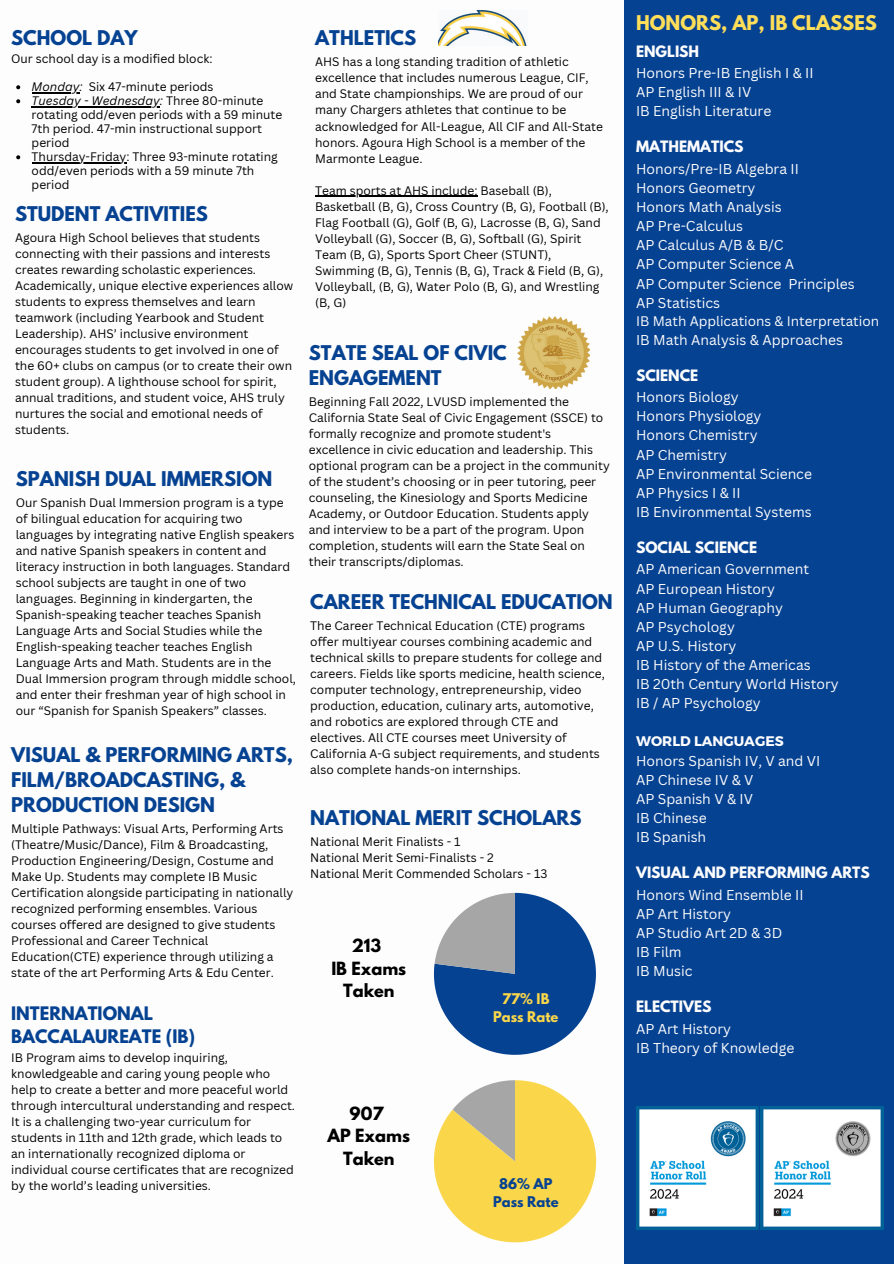
<style>
.page{position:relative;width:894px;height:1264px;background:#fff}
.page>*{position:absolute;margin:0;border:0;box-sizing:border-box;transform-origin:0 0}
.t1{font:700 18px/25px "League Spartan";color:#064292}
.t2{font:700 18px "League Spartan";color:#ffde59}
.t3{font:700 16.5px/23px "League Spartan";color:#064292}
.t4{font:700 16.05px/22.5px "League Spartan";color:#000;text-align:center}
.t5{font:13.95px/19px "Canva Sans";color:#fdfdfd}
.t6{font:700 13.95px/21.3px "League Spartan";color:#fdfdfd}
.t7{font:700 13.95px "Montserrat";color:#fdfdfd}
.t8{font:13.5px "Canva Sans";color:#fdfdfd}
.t9{font:700 13.05px/18px "League Spartan";color:#064292;text-align:center}
.t10{font:700 13.05px/18px "League Spartan";color:#fad74a;text-align:center}
.t11{font:12px/16px "Canva Sans";color:#000}
.t12{font:italic 12px "Canva Sans";color:#000}
.s1{font-style:italic}
.s2{font-family:"League Spartan";font-weight:700}
.s3{font-family:"Canva Sans";font-weight:400}
</style>
<div class="page">
<div style="left:624px;top:0;width:269px;height:1263px;background:#064292"></div>
<svg style="left:434px;top:1080px;width:162px;height:162px"></svg>
<img style="left:438px;top:10px;width:89px;height:35px">
<img style="left:517px;top:316px;width:72px;height:72px">
<svg style="left:434px;top:892px;width:161px;height:162px"></svg>
<img style="left:760px;top:1106px;width:123px;height:123px">
<img style="left:636px;top:1106px;width:122px;height:123px">
<hr style="left:315px;top:195px;width:162px;height:1px;background:#000">
<svg style="left:16px;top:85px;width:4px;height:4px"></svg>
<hr style="left:32px;top:92px;width:48px;height:1px;background:#000">
<svg style="left:16px;top:99px;width:4px;height:4px"></svg>
<hr style="left:32px;top:106px;width:128px;height:1px;background:#000">
<svg style="left:16px;top:155px;width:4px;height:4px"></svg>
<hr style="left:32px;top:162px;width:94px;height:1px;background:#000">
<h4 class="t1" style="left:11px;top:28px;width:128px">SCHOOL DAY</h4>
<p class="t11" style="left:11px;top:51px;width:203px">Our school day is a modified block:</p>
<h4 class="t12" style="left:32px;top:78px;width:53px">Monday:</h4>
<p class="t11" style="left:32px;top:80px;width:233px;line-height:14px;text-indent:57px">Six 47-minute periods<br><span class="s1">Tuesday - Wednesday:</span> Three 80-minute</p>
<h4 class="t11" style="left:32px;top:108px;width:252px;line-height:14px">rotating odd/even periods with a 59 minute 7th period. 47-min instructional support period<br>Thursday-Friday: Three 93-minute rotating odd/even periods with a 59 minute 7th</h4>
<p class="t11" style="left:32px;top:177px;width:39px">period</p>
<h4 class="t1" style="left:15px;top:204px;width:194px">STUDENT ACTIVITIES</h4>
<p class="t11" style="left:15px;top:229px;width:280px">Agoura High School believes that students connecting with their passions and interests creates rewarding scholastic experiences.<br>Academically, unique elective experiences allow students to express themselves and learn teamwork (including Yearbook and Student Leadership). AHS’ inclusive environment encourages students to get involved in one of the 60+ clubs on campus (or to create their own student group). A lighthouse school for spirit, annual traditions, and student voice, AHS truly nurtures the social and emotional needs of students.</p>
<p class="t1" style="left:16px;top:469px;width:258px">SPANISH DUAL IMMERSION</p>
<h4 class="t11" style="left:16px;top:494px;width:282px">Our Spanish Dual Immersion program is a type of bilingual education for acquiring two languages by integrating native English speakers and native Spanish speakers in content and literacy instruction in both languages. Standard school subjects are taught in one of two languages. Beginning in kindergarten, the Spanish-speaking teacher teaches Spanish Language Arts and Social Studies while the English-speaking teacher teaches English Language Arts and Math. Students are in the Dual Immersion program through middle school, and enter their freshman year of high school in our “Spanish for Spanish Speakers” classes.</h4>
<h4 class="t1" style="left:11px;top:744px;width:283px">VISUAL &amp; PERFORMING ARTS,<br>FILM/BROADCASTING, &amp;<br>PRODUCTION DESIGN</h4>
<p class="t11" style="left:11px;top:820px;width:283px">Multiple Pathways: Visual Arts, Performing Arts (Theatre/Music/Dance), Film &amp; Broadcasting, Production Engineering/Design, Costume and Make Up. Students may complete IB Music Certification alongside participating in nationally recognized performing ensembles. Various courses offered are designed to give students Professional and Career Technical Education(CTE) experience through utilizing a state of the art Performing Arts &amp; Edu Center.</p>
<h4 class="t3" style="left:11px;top:1003px;width:185px">INTERNATIONAL<br>BACCALAUREATE (IB)</h4>
<h4 class="t11" style="left:11px;top:1048px;width:285px">IB Program aims to develop inquiring, knowledgeable and caring young people who help to create a better and more peaceful world through intercultural understanding and respect.<br>It is a challenging two-year curriculum for students in 11th and 12th grade, which leads to an internationally recognized diploma or individual course certificates that are recognized by the world’s leading universities.</h4>
<h4 class="t1" style="left:315px;top:28px;width:103px">ATHLETICS</h4>
<p class="t11" style="left:315px;top:54px;width:289px">AHS has a long standing tradition of athletic excellence that includes numerous League, CIF, and State championships. We are proud of our many Chargers athletes that continue to be acknowledged for All-League, All CIF and All-State honors. Agoura High School is a member of the Marmonte League.</p>
<h4 class="t11" style="left:315px;top:182px;width:295px">Team sports at AHS include: Baseball (B), Basketball (B, G), Cross Country (B, G), Football (B), Flag Football (G), Golf (B, G), Lacrosse (B, G), Sand Volleyball (G), Soccer (B, G), Softball (G), Spirit Team (B, G), Sports Sport Cheer (STUNT), Swimming (B, G), Tennis (B, G), Track &amp; Field (B, G), Volleyball, (B, G), Water Polo (B, G), and Wrestling (B, G)</h4>
<p class="t1" style="left:309px;top:342px;width:199px">STATE SEAL OF CIVIC<br>ENGAGEMENT</p>
<p class="t11" style="left:309px;top:393px;width:302px">Beginning Fall 2022, LVUSD implemented the California State Seal of Civic Engagement (SSCE) to formally recognize and promote student's excellence in civic education and leadership. This optional program can be a project in the community of the student’s choosing or in peer tutoring, peer counseling, the Kinesiology and Sports Medicine Academy, or Outdoor Education. Students apply and interview to be a part of the program. Upon completion, students will earn the State Seal on their transcripts/diplomas.</p>
<p class="t1" style="left:310px;top:592px;width:304px">CAREER TECHNICAL EDUCATION</p>
<p class="t11" style="left:310px;top:617px;width:296px">The Career Technical Education (CTE) programs offer multiyear courses combining academic and technical skills to prepare students for college and careers. Fields like sports medicine, health science, computer technology, entrepreneurship, video production, education, culinary arts, automotive, and robotics are explored through CTE and electives. All CTE courses meet University of California A-G subject requirements, and students also complete hands-on internships.</p>
<h4 class="t1" style="left:310px;top:807px;width:273px">NATIONAL MERIT SCHOLARS</h4>
<p class="t11" style="left:310px;top:833px;width:152px">National Merit Finalists - 1</p>
<p class="t11" style="left:310px;top:849px;width:185px">National Merit Semi-Finalists - 2</p>
<p class="t11" style="left:310px;top:865px;width:238px">National Merit Commended Scholars - 13</p>
<p class="t4" style="left:331px;top:936px;width:76px">213<br>IB Exams<br>Taken</p>
<p class="t4" style="left:327px;top:1104px;width:84px">907<br>AP Exams<br>Taken</p>
<h4 class="t10" style="left:493px;top:991px;width:67px">77% IB<br>Pass Rate</h4>
<p class="t9" style="left:493px;top:1176px;width:67px">86% AP<br>Pass Rate</p>
<p class="t2" style="left:636px;top:14px;width:242px">HONORS, AP, IB CLASSES</p>
<p class="t6" style="left:636px;top:42px;width:65px">ENGLISH</p>
<p class="t5" style="left:636px;top:63px;width:179px">Honors Pre-IB English I &amp; II</p>
<p class="t5" style="left:636px;top:82px;width:137px">AP English III &amp; IV<br>IB English Literature</p>
<p class="t6" style="left:636px;top:138px;width:109px">MATHEMATICS</p>
<p class="t5" style="left:636px;top:159px;width:164px">Honors/Pre-IB Algebra II</p>
<p class="t5" style="left:636px;top:178px;width:121px">Honors Geometry</p>
<p class="t5" style="left:636px;top:197px;width:149px">Honors Math Analysis<br>AP Pre-Calculus<br>AP Calculus A/B &amp; B/C</p>
<p class="t5" style="left:636px;top:254px;width:159px">AP Computer Science A</p>
<p class="t5" style="left:636px;top:273px;width:220px">AP Computer Science Principles</p>
<p class="t5" style="left:636px;top:293px;width:86px">AP Statistics</p>
<p class="t8" style="left:636px;top:311px;width:244px">IB Math Applications &amp; Interpretation</p>
<p class="t5" style="left:636px;top:330px;width:208px">IB Math Analysis &amp; Approaches</p>
<p class="t6" style="left:636px;top:366px;width:64px">SCIENCE</p>
<p class="t5" style="left:636px;top:387px;width:177px">Honors Biology<br>Honors Physiology<br>Honors Chemistry<br>AP Chemistry<br>AP Environmental Science</p>
<p class="t5" style="left:636px;top:483px;width:106px">AP Physics I &amp; II</p>
<p class="t5" style="left:636px;top:502px;width:177px">IB Environmental Systems</p>
<p class="t5" style="left:636px;top:537px;width:174px;line-height:21.3px"><span class="s2">SOCIAL SCIENCE<br></span>AP American Government</p>
<h2 class="t5" style="left:636px;top:578px;width:148px">AP European History<br>AP Human Geography</h2>
<h3 class="t5" style="left:636px;top:617px;width:204px">AP Psychology<br>AP U.S. History<br>IB History of the Americas<br>IB 20th Century World History<br>IB / AP Psychology</h3>
<h2 class="t7" style="left:636px;top:731px;width:149px">WORLD LANGUAGES</h2>
<h3 class="t5" style="left:636px;top:750px;width:186px">Honors Spanish IV, V and VI</h3>
<h1 class="t5" style="left:636px;top:770px;width:119px;text-align:justify">AP Chinese IV &amp; V AP Spanish V &amp; IV IB Chinese</h1>
<h4 class="t5" style="left:636px;top:827px;width:72px">IB Spanish</h4>
<p class="t6" style="left:636px;top:863px;width:235px">VISUAL AND PERFORMING ARTS<br><span class="s3">Honors Wind Ensemble II</span></p>
<p class="t5" style="left:636px;top:903px;width:148px">AP Art History<br>AP Studio Art 2D &amp; 3D<br>IB Film<br>IB Music</p>
<h4 class="t5" style="left:636px;top:996px;width:96px;line-height:21.3px"><span class="s2">ELECTIVES<br></span>AP Art History</h4>
<h4 class="t5" style="left:636px;top:1037px;width:160px">IB Theory of Knowledge</h4>
</div>
